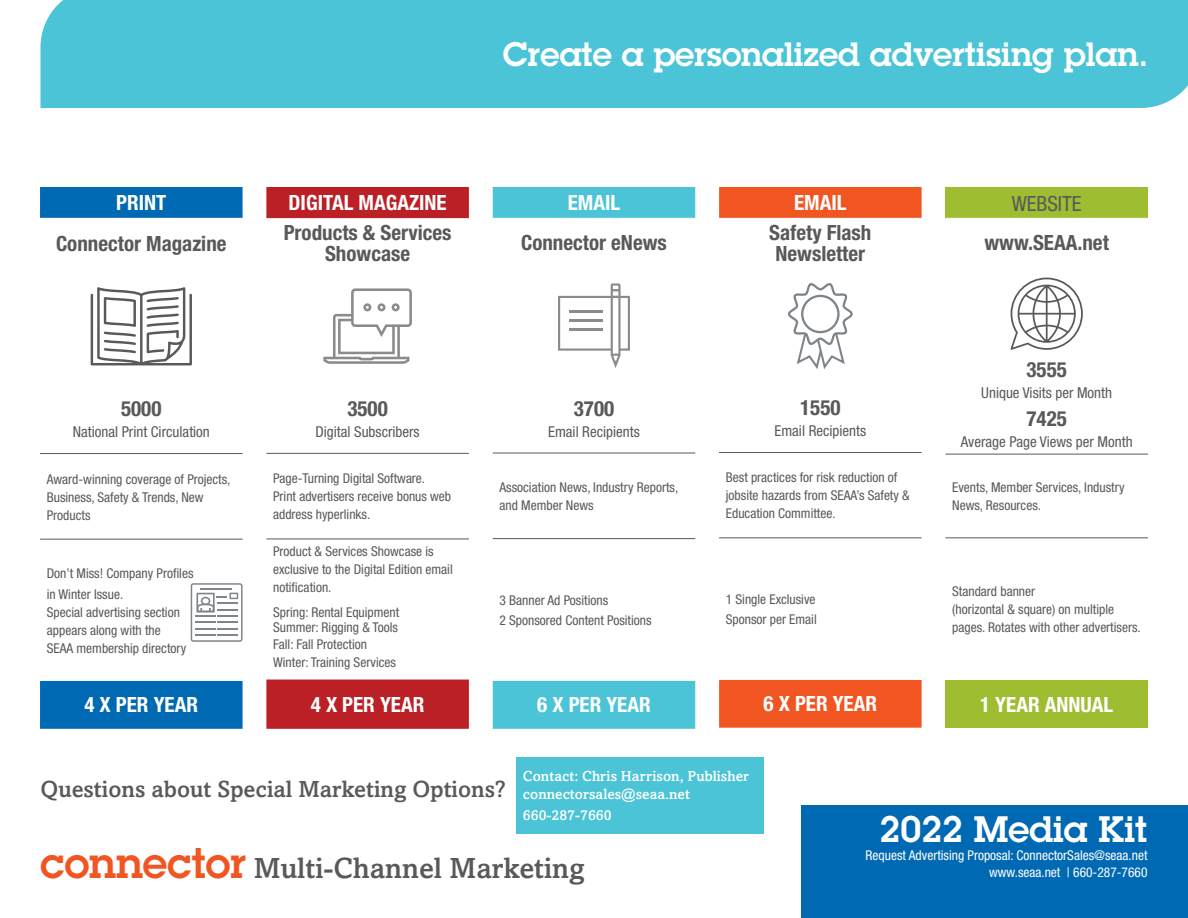
<style>
.page{position:relative;width:1188px;height:918px;background:#fff}
.page>*{position:absolute;margin:0;border:0;box-sizing:border-box;transform-origin:0 0}
.t1{font:600 36px "Lubalin Graph";color:#fff}
.t2{font:600 33px "Lubalin Graph";color:#fff}
.t3{font:500 30px "Livingston";color:#58595b}
.t4{font:500 24px "Livingston";color:#58595b}
.t5{font:700 condensed 21px/21px "Helvetica Neue LT Std";color:#58595b;text-align:center}
.t6{font:700 condensed 21px "Helvetica Neue LT Std";color:#fff}
.t7{font:condensed 21px "Helvetica Neue";color:#58595b}
.t8{font:condensed 15px "Helvetica Neue";color:#58595b}
.t9{font:500 15px/18px "Livingston";color:#fff}
.t10{font:condensed 13.5px/18px "Helvetica Neue";color:#58595b}
.t11{font:condensed 13.5px "Helvetica Neue";color:#fff}
.s1{font-family:"Lubalin Graph";font-weight:600;font-size:42px;color:#f05522}
</style>
<div class="page">
<div style="left:801px;top:805px;width:387px;height:113px;background:#0069b3"></div>
<div style="left:40px;top:0;width:1148px;height:108px;background:#4ac4d6"></div>
<div style="left:266px;top:187px;width:203px;height:542px;background:#ba2025"></div>
<svg style="left:266px;top:384px;width:203px;height:295px"></svg>
<hr style="left:266px;top:453px;width:203px;height:1px;background:#58595b">
<hr style="left:266px;top:539px;width:203px;height:1px;background:#58595b">
<svg style="left:266px;top:218px;width:203px;height:166px"></svg>
<div style="left:40px;top:187px;width:203px;height:542px;background:#0069b3"></div>
<svg style="left:40px;top:385px;width:203px;height:296px"></svg>
<hr style="left:40px;top:453px;width:203px;height:1px;background:#58595b">
<hr style="left:40px;top:539px;width:203px;height:1px;background:#58595b">
<svg style="left:40px;top:218px;width:203px;height:167px"></svg>
<div style="left:493px;top:187px;width:202px;height:542px;background:#4ac4d6"></div>
<svg style="left:493px;top:385px;width:202px;height:296px"></svg>
<hr style="left:493px;top:384px;width:202px;height:1px;background:#fff">
<hr style="left:493px;top:453px;width:202px;height:1px;background:#58595b">
<hr style="left:493px;top:538px;width:202px;height:1px;background:#58595b">
<svg style="left:493px;top:218px;width:202px;height:166px"></svg>
<hr style="left:569px;top:311px;width:34px;height:2px;background:#58595b">
<hr style="left:569px;top:320px;width:34px;height:2px;background:#58595b">
<hr style="left:569px;top:329px;width:34px;height:2px;background:#58595b">
<div style="left:719px;top:187px;width:203px;height:541px;background:#f05522"></div>
<svg style="left:719px;top:384px;width:203px;height:296px"></svg>
<hr style="left:719px;top:538px;width:203px;height:1px;background:#58595b">
<hr style="left:719px;top:452px;width:203px;height:1px;background:#58595b">
<svg style="left:719px;top:218px;width:203px;height:166px"></svg>
<div style="left:802px;top:296px;width:36px;height:36px;background:#fff;border-radius:50%"></div>
<div style="left:801px;top:295px;width:39px;height:38px;border:2px solid #49505a;border-radius:50%"></div>
<div style="left:945px;top:187px;width:203px;height:31px;background:#9ebd30"></div>
<svg style="left:945px;top:453px;width:203px;height:85px"></svg>
<div style="left:945px;top:680px;width:203px;height:48px;background:#9ebd30"></div>
<hr style="left:945px;top:454px;width:203px;height:1px;background:#58595b">
<hr style="left:945px;top:538px;width:203px;height:1px;background:#58595b">
<svg style="left:945px;top:218px;width:203px;height:132px"></svg>
<svg style="left:191px;top:583px;width:52px;height:59px"></svg>
<hr style="left:200px;top:588px;width:31px;height:2px;background:#4a505a">
<div style="left:516px;top:757px;width:248px;height:76px;background:#4ac4d6"></div>
<h2 class="t2" style="left:503px;top:33px;width:647px">Create a personalized advertising plan.</h2>
<h3 class="t6" style="left:116px;top:190px;width:52px">PRINT</h3>
<h3 class="t5" style="left:56px;top:232px;width:172px">Connector Magazine</h3>
<h3 class="t6" style="left:289px;top:190px;width:160px">DIGITAL MAGAZINE</h3>
<h3 class="t5" style="left:284px;top:222px;width:169px">Products &amp; Services<br>Showcase</h3>
<h3 class="t6" style="left:568px;top:190px;width:54px">EMAIL</h3>
<h3 class="t5" style="left:521px;top:232px;width:147px">Connector eNews</h3>
<h3 class="t5" style="left:121px;top:398px;width:42px">5000</h3>
<p class="t8" style="left:73px;top:423px;width:139px">National Print Circulation</p>
<p class="t10" style="left:47px;top:470px;width:185px">Award-winning coverage of Projects,<br>Business, Safety &amp; Trends, New<br>Products</p>
<p class="t10" style="left:47px;top:563px;width:148px;line-height:20.7px">Don’t Miss! Company Profiles in Winter Issue.</p>
<p class="t10" style="left:47px;top:603px;width:141px">Special advertising section appears along with the<br>SEAA membership directory</p>
<h3 class="t6" style="left:85px;top:692px;width:115px">4 X PER YEAR</h3>
<h3 class="t5" style="left:347px;top:398px;width:42px">3500</h3>
<p class="t8" style="left:316px;top:423px;width:106px">Digital Subscribers</p>
<p class="t10" style="left:273px;top:470px;width:180px">Page-Turning Digital Software.<br>Print advertisers receive bonus web address hyperlinks.</p>
<p class="t10" style="left:273px;top:542px;width:181px">Product &amp; Services Showcase is exclusive to the Digital Edition email notification.</p>
<p class="t10" style="left:273px;top:604px;width:128px;line-height:15px">Spring: Rental Equipment<br>Summer: Rigging &amp; Tools</p>
<p class="t10" style="left:273px;top:636px;width:124px">Fall: Fall Protection<br>Winter: Training Services</p>
<h3 class="t6" style="left:311px;top:691px;width:115px">4 X PER YEAR</h3>
<h3 class="t5" style="left:574px;top:397px;width:42px">3700</h3>
<p class="t8" style="left:548px;top:423px;width:93px">Email Recipients</p>
<p class="t10" style="left:500px;top:478px;width:180px">Association News, Industry Reports, and Member News</p>
<p class="t10" style="left:500px;top:589px;width:154px;line-height:20.7px">3 Banner Ad Positions<br>2 Sponsored Content Positions</p>
<h3 class="t6" style="left:537px;top:692px;width:115px">6 X PER YEAR</h3>
<h3 class="t6" style="left:794px;top:190px;width:54px">EMAIL</h3>
<h3 class="t5" style="left:769px;top:222px;width:104px;text-align:left">Safety Flash<br>Newsletter</h3>
<h3 class="t5" style="left:800px;top:397px;width:42px">1550</h3>
<p class="t8" style="left:775px;top:423px;width:93px">Email Recipients</p>
<p class="t10" style="left:726px;top:469px;width:185px">Best practices for risk reduction of jobsite hazards from SEAA’s Safety &amp;<br>Education Committee.</p>
<p class="t10" style="left:726px;top:589px;width:92px;line-height:20.7px">1 Single Exclusive<br>Sponsor per Email</p>
<h3 class="t6" style="left:764px;top:691px;width:115px">6 X PER YEAR</h3>
<h3 class="t7" style="left:1012px;top:191px;width:72px">WEBSITE</h3>
<h3 class="t5" style="left:984px;top:232px;width:126px">www.SEAA.net</h3>
<h3 class="t5" style="left:1027px;top:359px;width:42px">3555</h3>
<p class="t8" style="left:981px;top:384px;width:132px">Unique Visits per Month</p>
<h3 class="t5" style="left:1027px;top:408px;width:42px">7425</h3>
<p class="t8" style="left:961px;top:433px;width:173px">Average Page Views per Month</p>
<p class="t10" style="left:952px;top:478px;width:174px">Events, Member Services, Industry<br>News, Resources.</p>
<p class="t10" style="left:952px;top:583px;width:190px">Standard banner<br>(horizontal &amp; square) on multiple pages. Rotates with other advertisers.</p>
<h3 class="t6" style="left:980px;top:692px;width:135px">1 YEAR ANNUAL</h3>
<h3 class="t4" style="left:40px;top:775px;width:467px">Questions about Special Marketing Options?</h3>
<p class="t9" style="left:523px;top:768px;width:227px">Contact: Chris Harrison, Publisher connectorsales@seaa.net</p>
<p class="t9" style="left:523px;top:807px;width:90px">660-287-7660</p>
<h3 class="t3" style="left:40px;top:850px;width:546px"><span class="s1">connector</span> Multi-Channel Marketing</h3>
<h1 class="t1" style="left:880px;top:805px;width:269px">2022 Media Kit</h1>
<p class="t11" style="left:866px;top:847px;width:283px">Request Advertising Proposal: ConnectorSales@seaa.net</p>
<p class="t11" style="left:989px;top:865px;width:160px">www.seaa.net | 660-287-7660</p>
</div>
